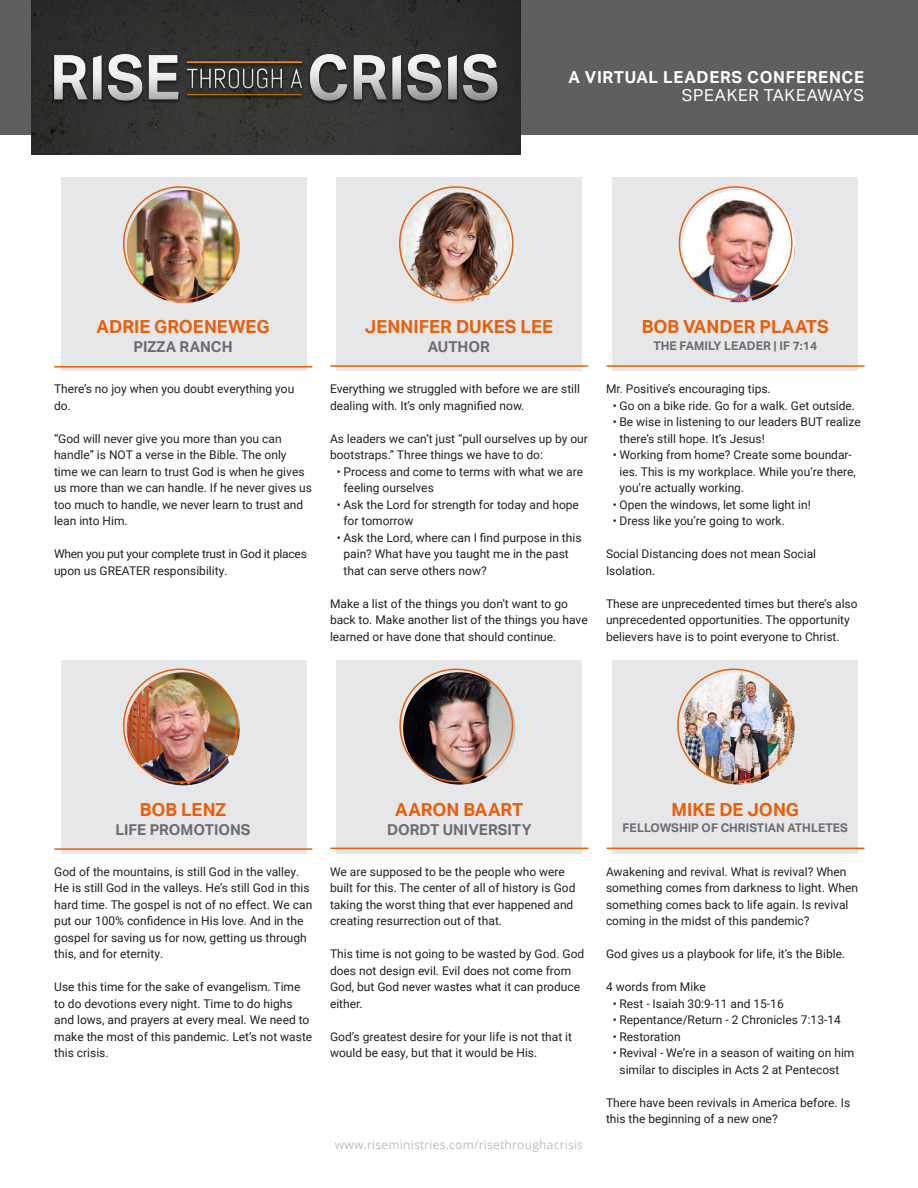
<style>
.page{position:relative;width:918px;height:1188px;background:#fff}
.page>*{position:absolute;margin:0;border:0;box-sizing:border-box;transform-origin:0 0}
.t1{font:700 18px "Aktiv Grotesk";color:#e95f0a}
.t2{font:700 16.5px "Aktiv Grotesk";letter-spacing:.04em;color:#fff}
.t3{font:16.5px "Aktiv Grotesk";letter-spacing:.04em;color:#fff}
.t4{font:700 15px "Aktiv Grotesk";color:#6c6d70}
.t5{font:12px/16.5px "Roboto";color:#231f20}
.t6{font:12px/16.5px "Roboto";letter-spacing:-.02em;color:#231f20}
.t7{font:700 12px "Aktiv Grotesk";color:#6c6d70}
.Paragraph_Style_2{font:12px "Open Sans";letter-spacing:.02em;color:#bdbdbd}
</style>
<div class="page">
<div style="left:61px;top:177px;width:246px;height:194px;background:#e6e7e9"></div>
<div style="left:61px;top:661px;width:246px;height:193px;background:#e6e7e9"></div>
<div style="left:336px;top:177px;width:246px;height:194px;background:#e6e7e9"></div>
<div style="left:336px;top:661px;width:246px;height:193px;background:#e6e7e9"></div>
<div style="left:612px;top:177px;width:246px;height:194px;background:#e6e7e9"></div>
<div style="left:612px;top:661px;width:246px;height:193px;background:#e6e7e9"></div>
<img style="left:127px;top:672px;width:113px;height:113px;border-radius:57px">
<img style="left:403px;top:190px;width:113px;height:113px;border-radius:57px">
<img style="left:127px;top:190px;width:113px;height:113px;border-radius:57px">
<div style="left:123px;top:669px;width:115px;height:114px;border:2px solid #e95f0a;border-radius:50%"></div>
<div style="left:399px;top:186px;width:115px;height:115px;border:2px solid #e95f0a;border-radius:50%"></div>
<div style="left:123px;top:186px;width:115px;height:115px;border:2px solid #e95f0a;border-radius:50%"></div>
<hr style="left:54px;top:848px;width:258px;height:2px;background:#e95f0a">
<hr style="left:54px;top:366px;width:258px;height:2px;background:#e95f0a">
<hr style="left:330px;top:848px;width:258px;height:1px;background:#e95f0a">
<hr style="left:330px;top:365px;width:258px;height:2px;background:#e95f0a">
<hr style="left:607px;top:848px;width:258px;height:1px;background:#e95f0a">
<hr style="left:607px;top:365px;width:258px;height:2px;background:#e95f0a">
<div style="left:0;top:0;width:918px;height:135px;background:#5f5f62"></div>
<img style="left:31px;top:0;width:489px;height:154px">
<img style="left:44px;top:44px;width:464px;height:69px">
<img style="left:403px;top:672px;width:112px;height:113px;border-radius:56px">
<img style="left:682px;top:672px;width:113px;height:113px;border-radius:56px">
<img style="left:682px;top:190px;width:113px;height:112px;border-radius:56px">
<img style="left:771px;top:221px;width:24px;height:64px">
<div style="left:399px;top:669px;width:114px;height:113px;border:2px solid #e95f0a;border-radius:50%"></div>
<div style="left:677px;top:669px;width:114px;height:113px;border:2px solid #e95f0a;border-radius:50%"></div>
<div style="left:679px;top:186px;width:114px;height:114px;border:2px solid #e95f0a;border-radius:50%"></div>
<p class="t2" style="left:568px;top:68px;width:297px">A VIRTUAL LEADERS CONFERENCE</p>
<p class="t3" style="left:682px;top:86px;width:184px">SPEAKER TAKEAWAYS</p>
<p class="t1" style="left:97px;top:316px;width:174px">ADRIE GROENEWEG</p>
<p class="t1" style="left:365px;top:316px;width:190px">JENNIFER DUKES LEE</p>
<p class="t4" style="left:133px;top:338px;width:101px">PIZZA RANCH</p>
<p class="t4" style="left:428px;top:338px;width:64px">AUTHOR</p>
<p class="t5" style="left:54px;top:380px;width:242px">There’s no joy when you doubt everything you do.</p>
<p class="t5" style="left:54px;top:430px;width:260px">“God will never give you more than you can handle” is NOT a verse in the Bible. The only time we can learn to trust God is when he gives us more than we can handle. If he never gives us too much to handle, we never learn to trust and lean into Him.</p>
<p class="t6" style="left:54px;top:545px;width:254px">When you put your complete trust in God it places upon us GREATER responsibility.</p>
<p class="t5" style="left:330px;top:380px;width:252px">Everything we struggled with before we are still dealing with. It’s only magnified now.</p>
<p class="t5" style="left:330px;top:430px;width:259px">As leaders we can’t just “pull ourselves up by our bootstraps.” Three things we have to do:</p>
<p class="t5" style="left:344px;top:463px;width:241px;text-indent:-7px">• Process and come to terms with what we are feeling ourselves</p>
<p class="t5" style="left:344px;top:496px;width:237px;text-indent:-7px">• Ask the Lord for strength for today and hope for tomorrow</p>
<p class="t5" style="left:344px;top:529px;width:240px;text-indent:-7px">• Ask the Lord, where can I find purpose in this pain? What have you taught me in the past that can serve others now?</p>
<p class="t5" style="left:330px;top:595px;width:259px">Make a list of the things you don’t want to go back to. Make another list of the things you have learned or have done that should continue.</p>
<p class="t1" style="left:642px;top:316px;width:189px">BOB VANDER PLAATS</p>
<p class="t7" style="left:653px;top:339px;width:165px">THE FAMILY LEADER | IF 7:14</p>
<p class="t5" style="left:606px;top:380px;width:166px">Mr. Positive’s encouraging tips.</p>
<p class="t5" style="left:613px;top:397px;width:244px">• Go on a bike ride. Go for a walk. Get outside.</p>
<p class="t5" style="left:620px;top:413px;width:243px;text-indent:-7px">• Be wise in listening to our leaders BUT realize there’s still hope. It’s Jesus!</p>
<p class="t5" style="left:620px;top:446px;width:238px;text-indent:-7px">• Working from home? Create some boundar&shy;ies. This is my workplace. While you’re there, you’re actually working.</p>
<p class="t5" style="left:613px;top:496px;width:200px">• Open the windows, let some light in!</p>
<p class="t5" style="left:613px;top:512px;width:174px">• Dress like you’re going to work.</p>
<p class="t5" style="left:606px;top:545px;width:212px">Social Distancing does not mean Social<br>Isolation.</p>
<p class="t5" style="left:606px;top:595px;width:253px">These are unprecedented times but there’s also unprecedented opportunities. The opportunity believers have is to point everyone to Christ.</p>
<p class="t1" style="left:140px;top:799px;width:88px">BOB LENZ</p>
<p class="t1" style="left:395px;top:799px;width:130px">AARON BAART</p>
<p class="t1" style="left:672px;top:799px;width:129px">MIKE DE JONG</p>
<p class="t4" style="left:115px;top:821px;width:137px">LIFE PROMOTIONS</p>
<p class="t4" style="left:387px;top:821px;width:146px">DORDT UNIVERSITY</p>
<p class="t7" style="left:623px;top:821px;width:227px">FELLOWSHIP OF CHRISTIAN ATHLETES</p>
<p class="t5" style="left:54px;top:863px;width:260px">God of the mountains, is still God in the valley.<br>He is still God in the valleys. He’s still God in this hard time. The gospel is not of no effect. We can put our 100% confidence in His love. And in the gospel for saving us for now, getting us through this, and for eternity.</p>
<p class="t5" style="left:54px;top:978px;width:260px">Use this time for the sake of evangelism. Time to do devotions every night. Time to do highs and lows, and prayers at every meal. We need to make the most of this pandemic. Let’s not waste this crisis.</p>
<p class="t5" style="left:330px;top:863px;width:247px">We are supposed to be the people who were built for this. The center of all of history is God taking the worst thing that ever happened and creating resurrection out of that.</p>
<p class="t5" style="left:330px;top:945px;width:256px">This time is not going to be wasted by God. God does not design evil. Evil does not come from God, but God never wastes what it can produce either.</p>
<p class="t5" style="left:330px;top:1028px;width:244px">God’s greatest desire for your life is not that it would be easy, but that it would be His.</p>
<p class="t5" style="left:606px;top:863px;width:254px">Awakening and revival. What is revival? When something comes from darkness to light. When something comes back to life again. Is revival coming in the midst of this pandemic?</p>
<p class="t5" style="left:606px;top:945px;width:241px">God gives us a playbook for life, it’s the Bible.</p>
<p class="t5" style="left:606px;top:978px;width:101px">4 words from Mike</p>
<p class="t5" style="left:613px;top:995px;width:172px">• Rest - Isaiah 30:9-11 and 15-16</p>
<p class="t5" style="left:613px;top:1011px;width:230px">• Repentance/Return - 2 Chronicles 7:13-14</p>
<p class="t5" style="left:613px;top:1028px;width:69px">• Restoration</p>
<p class="t5" style="left:620px;top:1044px;width:236px;text-indent:-7px">• Revival - We’re in a season of waiting on him similar to disciples in Acts 2 at Pentecost</p>
<p class="t5" style="left:606px;top:1094px;width:246px">There have been revivals in America before. Is this the beginning of a new one?</p>
<p class="Paragraph_Style_2" style="left:335px;top:1137px;width:250px">www.riseministries.com/risethroughacrisis</p>
</div>
